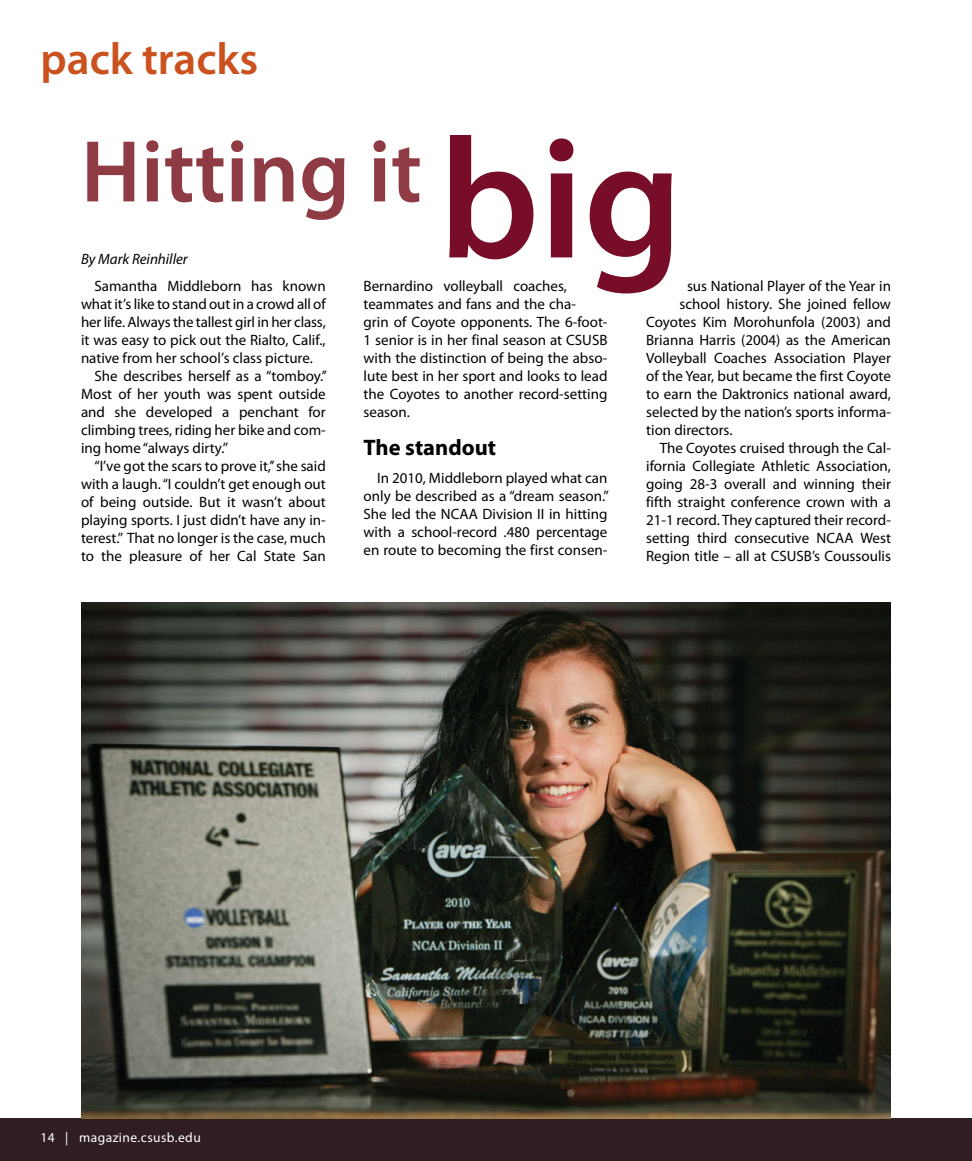
<style>
.page{position:relative;width:972px;height:1161px;background:#fff}
.page>*{position:absolute;margin:0;border:0;box-sizing:border-box;transform-origin:0 0}
.t1{font:600 88.5px "Myriad Pro";color:#8e3b44}
.t2{font:600 45px "Myriad Pro";color:#cb521e}
.t3{font:700 22.5px "Myriad Pro";color:#000}
.t4{font:15px/18px "Myriad Pro";color:#000}
.t5{font:italic 15px "Myriad Pro";color:#000}
.t6{font:13.5px "Myriad Pro";letter-spacing:.035em;color:#fff}
</style>
<div class="page">
<div style="left:0;top:1118px;width:972px;height:43px;background:#2e1e24"></div>
<svg style="left:449px;top:135px;width:223px;height:158px"></svg>
<img style="left:81px;top:603px;width:810px;height:515px">
<h2 class="t2" style="left:40px;top:31px;width:219px">pack tracks</h2>
<h1 class="t1" style="left:81px;top:115px;width:343px">Hitting it</h1>
<p class="t5" style="left:81px;top:249px;width:108px">By Mark Reinhiller</p>
<p class="t4" style="left:94px;top:278px;width:233px">Samantha Middleborn has known</p>
<p class="t4" style="left:81px;top:296px;width:246px">what it’s like to stand out in a crowd all of</p>
<p class="t4" style="left:81px;top:314px;width:246px">her life. Always the tallest girl in her class,</p>
<p class="t4" style="left:81px;top:332px;width:246px">it was easy to pick out the Rialto, Calif.,</p>
<p class="t4" style="left:81px;top:350px;width:233px">native from her school’s class picture.</p>
<p class="t4" style="left:94px;top:368px;width:234px">She describes herself as a “tomboy.’’</p>
<p class="t4" style="left:81px;top:386px;width:246px">Most of her youth was spent outside</p>
<p class="t4" style="left:81px;top:404px;width:246px">and she developed a penchant for</p>
<p class="t4" style="left:81px;top:422px;width:246px">climbing trees, riding her bike and com-</p>
<p class="t4" style="left:81px;top:440px;width:149px">ing home “always dirty.’’</p>
<p class="t4" style="left:94px;top:458px;width:233px">“I’ve got the scars to prove it,’’ she said</p>
<p class="t4" style="left:81px;top:476px;width:246px">with a laugh. “I couldn’t get enough out</p>
<p class="t4" style="left:81px;top:494px;width:246px">of being outside. But it wasn’t about</p>
<p class="t4" style="left:81px;top:512px;width:246px">playing sports. I just didn’t have any in-</p>
<p class="t4" style="left:81px;top:530px;width:246px">terest.’’ That no longer is the case, much</p>
<p class="t4" style="left:81px;top:548px;width:246px">to the pleasure of her Cal State San</p>
<p class="t4" style="left:364px;top:278px;width:245px">Bernardino volleyball coaches, teammates and fans and the cha-<br>grin of Coyote opponents. The 6-foot-<br>1 senior is in her final season at CSUSB with the distinction of being the abso&shy;lute best in her sport and looks to lead the Coyotes to another record-setting season.</p>
<h3 class="t3" style="left:364px;top:433px;width:134px">The standout</h3>
<p class="t4" style="left:364px;top:469px;width:247px;text-align:justify;text-indent:14px">In 2010, Middleborn played what can only be described as a “dream season.’’ She led the NCAA Division II in hitting with a school-record .480 percentage en route to becoming the first consen-</p>
<p class="t4" style="left:687px;top:278px;width:206px">sus National Player of the Year in</p>
<p class="t4" style="left:680px;top:296px;width:213px">school history. She joined fellow</p>
<p class="t4" style="left:646px;top:314px;width:246px">Coyotes Kim Morohunfola (2003) and</p>
<p class="t4" style="left:646px;top:332px;width:246px">Brianna Harris (2004) as the American</p>
<p class="t4" style="left:646px;top:350px;width:246px">Volleyball Coaches Association Player</p>
<p class="t4" style="left:646px;top:368px;width:246px">of the Year, but became the first Coyote</p>
<p class="t4" style="left:646px;top:386px;width:246px">to earn the Daktronics national award,</p>
<p class="t4" style="left:646px;top:404px;width:246px">selected by the nation’s sports informa-</p>
<p class="t4" style="left:646px;top:422px;width:88px">tion directors.</p>
<p class="t4" style="left:660px;top:440px;width:233px">The Coyotes cruised through the Cal-</p>
<p class="t4" style="left:646px;top:458px;width:246px">ifornia Collegiate Athletic Association,</p>
<p class="t4" style="left:646px;top:476px;width:246px">going 28-3 overall and winning their</p>
<p class="t4" style="left:646px;top:494px;width:246px">fifth straight conference crown with a</p>
<p class="t4" style="left:646px;top:512px;width:246px">21-1 record. They captured their record-</p>
<p class="t4" style="left:646px;top:530px;width:246px">setting third consecutive NCAA West</p>
<p class="t4" style="left:646px;top:548px;width:246px">Region title – all at CSUSB’s Coussoulis</p>
<p class="t6" style="left:40px;top:1130px;width:162px">14 | magazine.csusb.edu</p>
</div>
